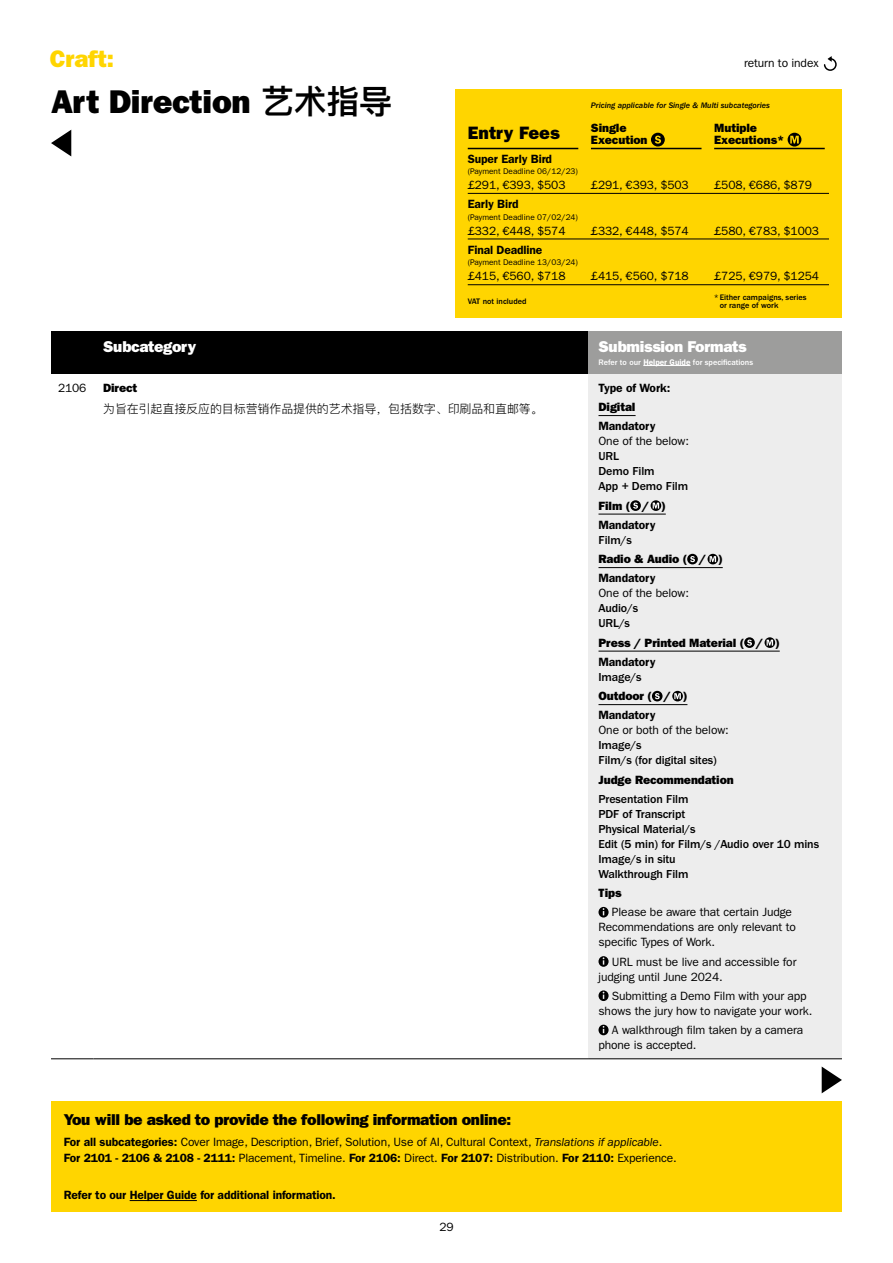
<style>
.page{position:relative;width:893px;height:1263px;background:#fff}
.page>*{position:absolute;margin:0;border:0;box-sizing:border-box;transform-origin:0 0}
.t1{font:33px "ITC Franklin Gothic Std Hvy";letter-spacing:-.01em;color:#000}
.t2{font:24px "ITC Franklin Gothic Std Hvy";letter-spacing:-.01em;color:#ffd500}
.t3{font:18px "ITC Franklin Gothic Std Hvy";color:#000}
.t4{font:15.75px "ITC Franklin Gothic Std Hvy";letter-spacing:-.02em;color:#000}
.t5{font:15.75px "ITC Franklin Gothic Std Hvy";letter-spacing:-.02em;color:#fff}
.t6{font:12px/15px "ITC Franklin Gothic Std";letter-spacing:-.01em;color:#000}
.t7{font:500 12px/15px "ITC Franklin Gothic Std";letter-spacing:-.01em;color:#000}
.t8{font:600 12px "ITC Franklin Gothic Std";letter-spacing:-.01em;color:#000}
.t9{font:12px/12px "ITC Franklin Gothic Std Hvy";letter-spacing:-.01em;color:#000}
.t10{font:300 12px "Ping Fang SC";letter-spacing:-.01em;color:#000}
.t11{font:8.25px "ITC Franklin Gothic Std";color:#000}
.t12{font:500 8.25px/8.2px "ITC Franklin Gothic Std";color:#000}
.t13{font:8.25px "ITC Franklin Gothic Std Med It";color:#000}
.t14{font:500 8.25px "ITC Franklin Gothic Std";color:#fff}
.s1{font-family:"Ping Fang SC";font-weight:600}
.s2{font-weight:600}
.s3{font-style:italic}
</style>
<div class="page">
<div style="left:455px;top:89px;width:387px;height:229px;background:#ffd500"></div>
<div style="left:51px;top:1101px;width:791px;height:111px;background:#ffd500"></div>
<hr style="left:130px;top:1200px;width:67px;height:1px;background:#000">
<svg style="left:823px;top:56px;width:14px;height:15px"></svg>
<div style="left:51px;top:332px;width:43px;height:42px;background:#000"></div>
<div style="left:94px;top:332px;width:495px;height:42px;background:#000"></div>
<div style="left:589px;top:332px;width:253px;height:42px;background:#9d9d9c"></div>
<div style="left:589px;top:374px;width:253px;height:685px;background:#ededed"></div>
<hr style="left:51px;top:1058px;width:43px;height:1px;background:#000">
<hr style="left:94px;top:1058px;width:495px;height:1px;background:#000">
<hr style="left:589px;top:1058px;width:253px;height:1px;background:#000">
<hr style="left:643px;top:365px;width:47px;height:1px;background:#fff">
<hr style="left:598px;top:415px;width:38px;height:1px;background:#000">
<hr style="left:598px;top:514px;width:68px;height:1px;background:#000">
<hr style="left:598px;top:567px;width:125px;height:1px;background:#000">
<hr style="left:598px;top:651px;width:182px;height:1px;background:#000">
<hr style="left:598px;top:704px;width:89px;height:1px;background:#000">
<svg style="left:630px;top:500px;width:11px;height:11px"></svg>
<svg style="left:633px;top:502px;width:5px;height:7px"></svg>
<svg style="left:651px;top:500px;width:10px;height:11px"></svg>
<svg style="left:653px;top:503px;width:6px;height:6px"></svg>
<div style="left:687px;top:554px;width:11px;height:10px;background:#000;border-radius:50%"></div>
<svg style="left:690px;top:556px;width:5px;height:6px"></svg>
<svg style="left:707px;top:554px;width:11px;height:10px"></svg>
<svg style="left:710px;top:556px;width:6px;height:6px"></svg>
<svg style="left:744px;top:637px;width:11px;height:11px"></svg>
<svg style="left:747px;top:639px;width:5px;height:7px"></svg>
<svg style="left:764px;top:637px;width:11px;height:11px"></svg>
<svg style="left:767px;top:640px;width:6px;height:6px"></svg>
<svg style="left:652px;top:691px;width:10px;height:10px"></svg>
<svg style="left:655px;top:693px;width:5px;height:6px"></svg>
<svg style="left:672px;top:691px;width:11px;height:10px"></svg>
<svg style="left:674px;top:693px;width:7px;height:6px"></svg>
<svg style="left:598px;top:907px;width:11px;height:10px"></svg>
<svg style="left:598px;top:956px;width:11px;height:11px"></svg>
<svg style="left:598px;top:990px;width:11px;height:11px"></svg>
<svg style="left:598px;top:1025px;width:11px;height:10px"></svg>
<svg style="left:51px;top:130px;width:20px;height:26px"></svg>
<svg style="left:822px;top:1066px;width:20px;height:27px"></svg>
<hr style="left:591px;top:148px;width:110px;height:1px;background:#000">
<hr style="left:468px;top:148px;width:110px;height:1px;background:#000">
<hr style="left:468px;top:193px;width:361px;height:1px;background:#000">
<hr style="left:468px;top:239px;width:361px;height:1px;background:#000">
<hr style="left:468px;top:284px;width:361px;height:1px;background:#000">
<hr style="left:714px;top:148px;width:111px;height:1px;background:#000">
<svg style="left:651px;top:133px;width:14px;height:14px"></svg>
<svg style="left:655px;top:136px;width:6px;height:8px"></svg>
<svg style="left:788px;top:133px;width:13px;height:14px"></svg>
<svg style="left:790px;top:136px;width:9px;height:7px"></svg>
<h2 class="t2" style="left:50px;top:45px;width:66px">Craft:</h2>
<h1 class="t1" style="left:51px;top:83px;width:342px">Art Direction <span class="s1">艺术指导</span></h1>
<p class="t6" style="left:744px;top:56px;width:76px">return to index</p>
<h3 class="t3" style="left:468px;top:123px;width:93px">Entry Fees</h3>
<p class="t8" style="left:468px;top:152px;width:86px">Super Early Bird</p>
<p class="t11" style="left:468px;top:166px;width:112px">(Payment Deadline 06/12/23)</p>
<p class="t6" style="left:468px;top:178px;width:99px">£291, €393, $503</p>
<p class="t8" style="left:468px;top:197px;width:52px">Early Bird</p>
<p class="t11" style="left:468px;top:212px;width:112px">(Payment Deadline 07/02/24)</p>
<p class="t6" style="left:468px;top:223px;width:99px">£332, €448, $574</p>
<p class="t8" style="left:468px;top:243px;width:76px">Final Deadline</p>
<p class="t11" style="left:468px;top:257px;width:112px">(Payment Deadline 13/03/24)</p>
<p class="t6" style="left:468px;top:269px;width:99px">£415, €560, $718</p>
<p class="t12" style="left:468px;top:297px;width:60px">VAT not included</p>
<p class="t13" style="left:591px;top:101px;width:180px">Pricing applicable for Single &amp; Multi subcategories</p>
<p class="t9" style="left:591px;top:122px;width:58px">Single<br>Execution</p>
<p class="t6" style="left:591px;top:178px;width:99px">£291, €393, $503</p>
<p class="t6" style="left:591px;top:223px;width:99px">£332, €448, $574</p>
<p class="t6" style="left:591px;top:269px;width:99px">£415, €560, $718</p>
<p class="t9" style="left:714px;top:122px;width:72px">Mutiple<br>Executions*</p>
<p class="t6" style="left:714px;top:178px;width:99px">£508, €686, $879</p>
<p class="t6" style="left:714px;top:223px;width:106px">£580, €783, $1003</p>
<p class="t6" style="left:714px;top:269px;width:106px">£725, €979, $1254</p>
<p class="t12" style="left:720px;top:293px;width:88px;text-indent:-5px">* Either campaigns, series or range of work</p>
<h3 class="t5" style="left:103px;top:337px;width:95px">Subcategory</h3>
<h3 class="t5" style="left:598px;top:337px;width:150px">Submission Formats</h3>
<p class="t14" style="left:598px;top:357px;width:156px">Refer to our <span class="s2">Helper Guide</span> for specifications</p>
<p class="t6" style="left:58px;top:380px;width:30px">2106</p>
<p class="t9" style="left:103px;top:382px;width:36px">Direct</p>
<p class="t10" style="left:103px;top:401px;width:441px">为旨在引起直接反应的目标营销作品提供的艺术指导，包括数字、印刷品和直邮等。</p>
<h3 class="t4" style="left:64px;top:1110px;width:449px">You will be asked to provide the following information online:</h3>
<p class="t8" style="left:598px;top:381px;width:73px">Type of Work:</p>
<p class="t9" style="left:598px;top:401px;width:38px">Digital</p>
<p class="t8" style="left:598px;top:419px;width:58px">Mandatory</p>
<p class="t6" style="left:598px;top:434px;width:92px">One of the below:</p>
<p class="t7" style="left:598px;top:449px;width:91px">URL<br>Demo Film<br>App + Demo Film</p>
<p class="t9" style="left:598px;top:499px;width:69px">Film ( / )</p>
<p class="t8" style="left:598px;top:518px;width:58px">Mandatory</p>
<p class="t7" style="left:598px;top:532px;width:35px">Film/s</p>
<p class="t9" style="left:598px;top:553px;width:126px">Radio &amp; Audio ( / )</p>
<p class="t8" style="left:598px;top:571px;width:58px">Mandatory</p>
<p class="t6" style="left:598px;top:586px;width:92px">One of the below:</p>
<p class="t7" style="left:598px;top:601px;width:41px">Audio/s<br>URL/s</p>
<p class="t9" style="left:598px;top:636px;width:183px">Press / Printed Material ( / )</p>
<p class="t8" style="left:598px;top:655px;width:58px">Mandatory</p>
<p class="t7" style="left:598px;top:669px;width:45px">Image/s</p>
<p class="t9" style="left:598px;top:690px;width:90px">Outdoor ( / )</p>
<p class="t8" style="left:598px;top:708px;width:58px">Mandatory</p>
<p class="t6" style="left:598px;top:723px;width:132px">One or both of the below:</p>
<p class="t7" style="left:598px;top:738px;width:120px">Image/s<br>Film/s (for digital sites)</p>
<p class="t9" style="left:598px;top:774px;width:137px">Judge Recommendation</p>
<p class="t7" style="left:598px;top:791px;width:222px">Presentation Film<br>PDF of Transcript<br>Physical Material/s<br>Edit (5 min) for Film/s /Audio over 10 mins<br>Image/s in situ<br>Walkthrough Film</p>
<p class="t9" style="left:598px;top:887px;width:24px">Tips</p>
<p class="t6" style="left:598px;top:905px;width:199px;text-indent:13px">Please be aware that certain Judge<br>Recommendations are only relevant to specific Types of Work.</p>
<p class="t6" style="left:598px;top:954px;width:199px;text-indent:13px">URL must be live and accessible for judging until June 2024.</p>
<p class="t6" style="left:598px;top:988px;width:215px;text-indent:13px">Submitting a Demo Film with your app shows the jury how to navigate your work.</p>
<p class="t6" style="left:598px;top:1023px;width:206px;text-indent:13px">A walkthrough film taken by a camera phone is accepted.</p>
<p class="t6" style="left:64px;top:1133px;width:614px;line-height:16.5px"><span class="s2">For all subcategories:</span> Cover Image, Description, Brief, Solution, Use of AI, Cultural Context, <span class="s3">Translations if applicable</span>.<br><span class="s2">For 2101 - 2106 &amp; 2108 - 2111:</span> Placement, Timeline. <span class="s2">For 2106:</span> Direct. <span class="s2">For 2107:</span> Distribution. <span class="s2">For 2110:</span> Experience.</p>
<p class="t8" style="left:64px;top:1188px;width:274px">Refer to our Helper Guide for additional information.</p>
<p class="t6" style="left:439px;top:1219px;width:16px">29</p>
</div>
